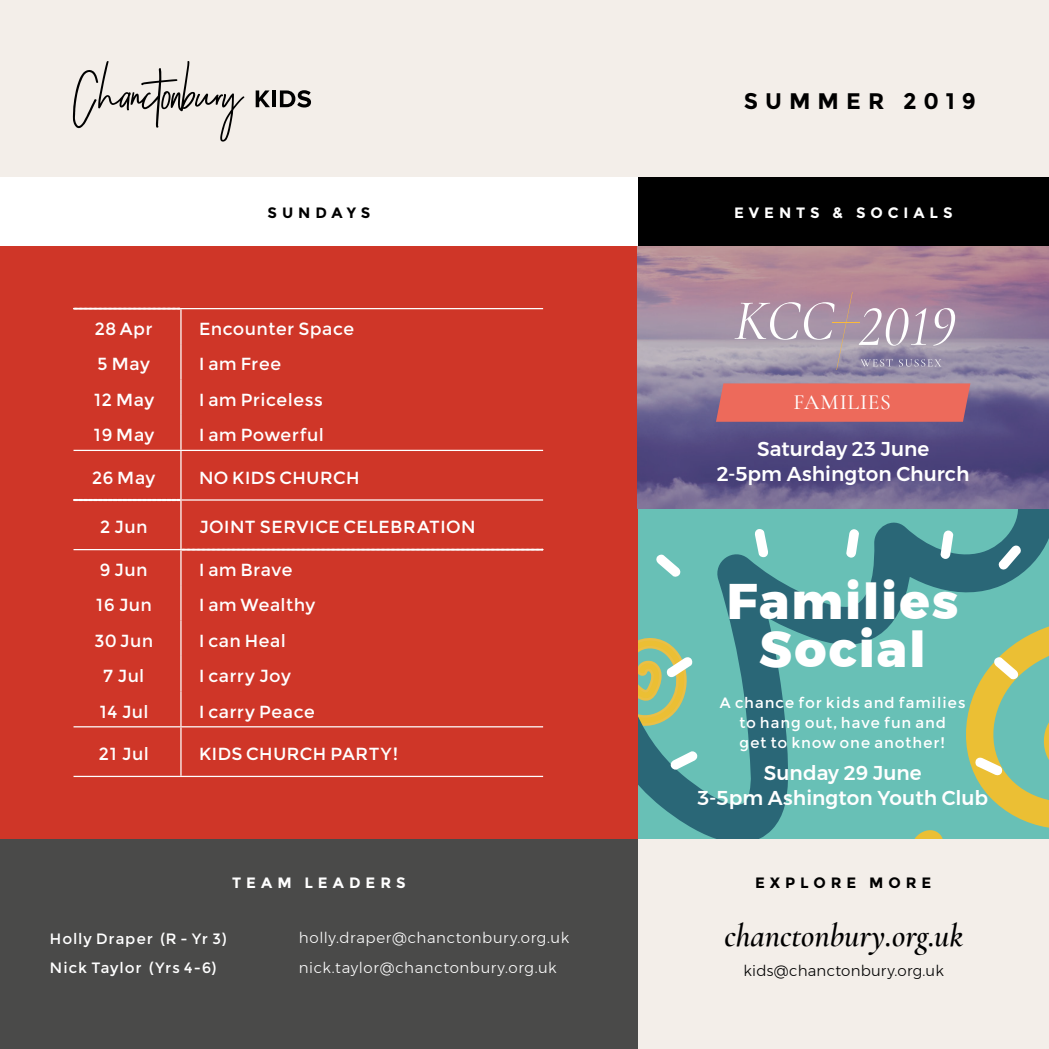
<style>
.page{position:relative;width:1049px;height:1049px;background:#f3eee9}
.page>*{position:absolute;margin:0;border:0;box-sizing:border-box;transform-origin:0 0}
.t1{font:800 50px/47.5px "Montserrat";letter-spacing:.04em;color:#fff;text-align:center}
.t2{font:italic 600 32.5px "Cormorant Garamond";color:#000}
.t3{font:700 22.5px "Montserrat";letter-spacing:.315em;color:#000}
.t4{font:500 21.75px "Cormorant Garamond";letter-spacing:.035em;color:#fff}
.t5{font:500 20px/25px "Montserrat";letter-spacing:.005em;color:#fff;text-align:center}
.t6{font:17.5px "Montserrat";letter-spacing:.01em;color:#fff}
.t7{font:15px/20px "Montserrat";letter-spacing:.05em;color:#fff;text-align:center}
.t8{font:300 15px/29.8px "Montserrat";letter-spacing:.04em;color:#fff}
.t9{font:700 15px "Montserrat";letter-spacing:.33em;color:#fff}
.t10{font:300 15px "Montserrat";letter-spacing:.015em;color:#000}
.t11{font:700 15px "Montserrat";letter-spacing:.325em;color:#000}
</style>
<div class="page">
<svg style="left:638px;top:508px;width:411px;height:331px;background:#54a3a2"></svg>
<svg style="left:909px;top:593px;width:140px;height:246px;background:#7ebf9f"></svg>
<svg style="left:846px;top:529px;width:13px;height:29px"></svg>
<svg style="left:940px;top:530px;width:13px;height:29px"></svg>
<svg style="left:998px;top:545px;width:24px;height:25px"></svg>
<svg style="left:993px;top:656px;width:26px;height:24px"></svg>
<svg style="left:670px;top:750px;width:28px;height:20px"></svg>
<svg style="left:975px;top:757px;width:28px;height:19px"></svg>
<svg style="left:638px;top:625px;width:57px;height:105px;background:#97c191"></svg>
<svg style="left:754px;top:528px;width:14px;height:30px"></svg>
<svg style="left:655px;top:554px;width:26px;height:23px"></svg>
<div style="left:0;top:246px;width:638px;height:593px;background:#cf3628"></div>
<hr style="left:180px;top:309px;width:2px;height:35px;background:#fff">
<hr style="left:180px;top:344px;width:2px;height:35px;background:#fff">
<hr style="left:180px;top:379px;width:2px;height:36px;background:#fff">
<hr style="left:180px;top:415px;width:2px;height:35px;background:#fff">
<hr style="left:180px;top:501px;width:2px;height:48px;background:#fff">
<hr style="left:180px;top:550px;width:2px;height:35px;background:#fff">
<hr style="left:180px;top:585px;width:2px;height:35px;background:#fff">
<hr style="left:180px;top:620px;width:2px;height:36px;background:#fff">
<hr style="left:180px;top:656px;width:2px;height:35px;background:#fff">
<hr style="left:180px;top:691px;width:2px;height:35px;background:#fff">
<hr style="left:180px;top:727px;width:2px;height:49px;background:#fff">
<svg style="left:74px;top:308px;width:106px;height:1px"></svg>
<hr style="left:180px;top:308px;width:363px;height:1px;background:#fff">
<hr style="left:74px;top:450px;width:107px;height:1px;background:#fff">
<hr style="left:181px;top:450px;width:362px;height:1px;background:#fff">
<hr style="left:180px;top:451px;width:2px;height:48px;background:#fff">
<hr style="left:180px;top:499px;width:363px;height:2px;background:#fff">
<svg style="left:74px;top:499px;width:106px;height:2px"></svg>
<hr style="left:74px;top:549px;width:108px;height:1px;background:#fff">
<svg style="left:182px;top:549px;width:361px;height:1px"></svg>
<hr style="left:74px;top:726px;width:107px;height:1px;background:#fff">
<hr style="left:181px;top:726px;width:362px;height:1px;background:#fff">
<hr style="left:74px;top:776px;width:107px;height:1px;background:#fff">
<hr style="left:181px;top:776px;width:362px;height:1px;background:#fff">
<svg style="left:638px;top:246px;width:411px;height:262px;background:#816f92"></svg>
<div style="left:638px;top:178px;width:411px;height:68px;background:#000"></div>
<div style="left:0;top:178px;width:638px;height:68px;background:#fff"></div>
<svg style="left:73px;top:61px;width:171px;height:81px"></svg>
<svg style="left:256px;top:90px;width:14px;height:17px"></svg>
<hr style="left:272px;top:90px;width:4px;height:17px;background:#000">
<svg style="left:280px;top:90px;width:31px;height:17px"></svg>
<div style="left:0;top:839px;width:638px;height:210px;background:#4a4a49"></div>
<svg style="left:734px;top:292px;width:221px;height:78px;background:#ae9bad"></svg>
<svg style="left:716px;top:383px;width:254px;height:39px;background:#e76a5d"></svg>
<p class="t3" style="left:744px;top:88px;width:234px">SUMMER 2019</p>
<p class="t11" style="left:268px;top:204px;width:104px">SUNDAYS</p>
<p class="t9" style="left:734px;top:204px;width:220px">EVENTS &amp; SOCIALS</p>
<p class="t6" style="left:94px;top:318px;width:60px">28 Apr</p>
<p class="t6" style="left:199px;top:318px;width:157px">Encounter Space</p>
<p class="t6" style="left:97px;top:353px;width:54px">5 May</p>
<p class="t6" style="left:199px;top:353px;width:84px">I am Free</p>
<p class="t6" style="left:93px;top:389px;width:63px">12 May</p>
<p class="t6" style="left:199px;top:389px;width:126px">I am Priceless</p>
<p class="t6" style="left:93px;top:424px;width:63px">19 May</p>
<p class="t6" style="left:199px;top:424px;width:127px">I am Powerful</p>
<p class="t6" style="left:92px;top:467px;width:65px">26 May</p>
<p class="t6" style="left:199px;top:467px;width:163px">NO KIDS CHURCH</p>
<p class="t6" style="left:100px;top:516px;width:49px">2 Jun</p>
<p class="t6" style="left:199px;top:516px;width:279px">JOINT SERVICE CELEBRATION</p>
<p class="t6" style="left:100px;top:559px;width:49px">9 Jun</p>
<p class="t6" style="left:199px;top:559px;width:96px">I am Brave</p>
<p class="t6" style="left:95px;top:594px;width:58px">16 Jun</p>
<p class="t6" style="left:199px;top:594px;width:118px">I am Wealthy</p>
<p class="t6" style="left:94px;top:630px;width:61px">30 Jun</p>
<p class="t6" style="left:199px;top:630px;width:89px">I can Heal</p>
<p class="t6" style="left:103px;top:665px;width:43px">7 Jul</p>
<p class="t6" style="left:199px;top:665px;width:94px">I carry Joy</p>
<p class="t6" style="left:99px;top:701px;width:52px">14 Jul</p>
<p class="t6" style="left:199px;top:701px;width:118px">I carry Peace</p>
<p class="t6" style="left:99px;top:743px;width:52px">21 Jul</p>
<p class="t6" style="left:199px;top:743px;width:201px">KIDS CHURCH PARTY!</p>
<p class="t4" style="left:793px;top:389px;width:99px">FAMILIES</p>
<p class="t5" style="left:717px;top:436px;width:254px">Saturday 23 June<br>2-5pm Ashington Church</p>
<h1 class="t1" style="left:727px;top:578px;width:233px">Families<br>Social</h1>
<p class="t7" style="left:719px;top:692px;width:248px">A chance for kids and families to hang out, have fun and<br>get to know one another!</p>
<p class="t5" style="left:697px;top:760px;width:292px">Sunday 29 June<br>3-5pm Ashington Youth Club</p>
<p class="t9" style="left:232px;top:874px;width:175px">TEAM LEADERS</p>
<p class="t11" style="left:755px;top:874px;width:178px">EXPLORE MORE</p>
<p class="t7" style="left:50px;top:923px;width:178px;line-height:29.8px;text-align:left">Holly Draper (R - Yr 3)<br>Nick Taylor (Yrs 4-6)</p>
<p class="t8" style="left:299px;top:922px;width:272px">holly.draper@chanctonbury.org.uk nick.taylor@chanctonbury.org.uk</p>
<h2 class="t2" style="left:724px;top:916px;width:240px">chanctonbury.org.uk</h2>
<p class="t10" style="left:743px;top:959px;width:202px">kids@chanctonbury.org.uk</p>
</div>
